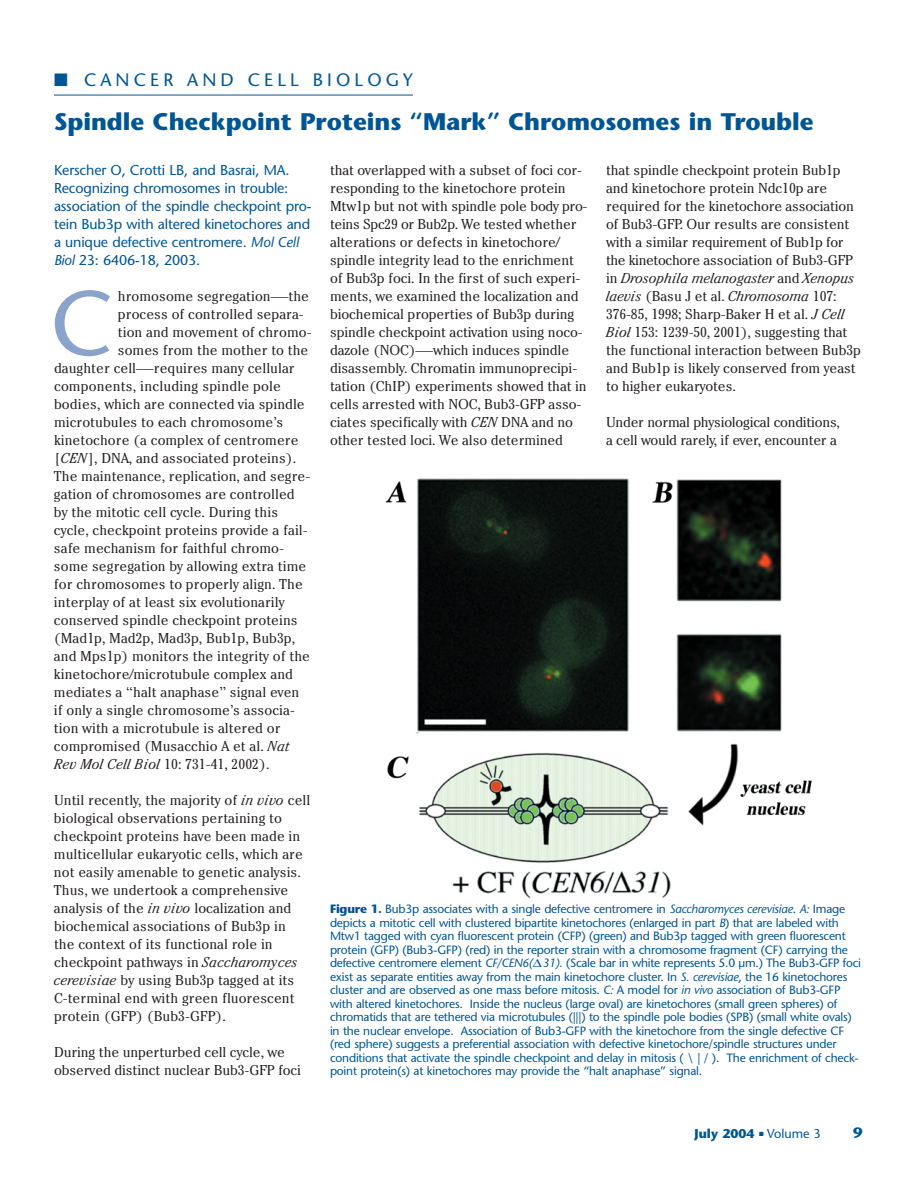
<style>
.page{position:relative;width:918px;height:1188px;background:#fff}
.page>*{position:absolute;margin:0;border:0;box-sizing:border-box;transform-origin:0 0}
.t1{font:91.35px "Stone Sans";color:#8aa3cb}
.t2{font:700 24px "Stone Sans";color:#005594}
.t3{font:18px "Stone Sans";letter-spacing:.23em;color:#005594}
.t4{font:700 15px "Stone Sans";color:#005594}
.t5{font:300 condensed 14.25px/18px "Cheltenham";color:#231f20;scale:1.24 1}
.t6{font:14.25px/18px "Stone Sans";letter-spacing:-.01em;color:#005594}
.t7{font:700 12.75px "Stone Sans";color:#005594}
.t8{font:12px/13.5px "Stone Sans";letter-spacing:-.015em;color:#005594}
.s1{font-style:italic}
.s2{font-weight:700}
.s3{font-weight:400}
</style>
<div class="page">
<hr style="left:54px;top:95px;width:359px;height:1px;background:#005594">
<img style="left:385px;top:478px;width:427px;height:421px">
<p class="t3" style="left:54px;top:72px;width:360px">■ CANCER AND CELL BIOLOGY</p>
<h2 class="t2" style="left:54px;top:113px;width:761px">Spindle Checkpoint Proteins “Mark” Chromosomes in Trouble</h2>
<p class="t6" style="left:54px;top:163px;width:259px">Kerscher O, Crotti LB, and Basrai, MA.<br>Recognizing chromosomes in trouble: association of the spindle checkpoint pro&shy;tein Bub3p with altered kinetochores and a unique defective centromere. <span class="s1">Mol Cell Biol</span> 23: 6406-18, 2003.</p>
<h1 class="t1" style="left:50px;top:288px;width:64px">C</h1>
<p class="t5" style="left:118px;top:289px;width:156px">hromosome segregation—the</p>
<p class="t5" style="left:330px;top:162px;width:209px">that overlapped with a subset of foci cor&shy;responding to the kinetochore protein Mtw1p but not with spindle pole body pro&shy;teins Spc29 or Bub2p. We tested whether alterations or defects in kinetochore/ spindle integrity lead to the enrichment of Bub3p foci. In the first of such experi&shy;ments, we examined the localization and biochemical properties of Bub3p during spindle checkpoint activation using noco&shy;dazole (NOC)—which induces spindle disassembly. Chromatin immunoprecipi&shy;tation (ChIP) experiments showed that in cells arrested with NOC, Bub3-GFP asso&shy;ciates specifically with <span class="s1">CEN</span> DNA and no other tested loci. We also determined</p>
<p class="t5" style="left:606px;top:162px;width:207px">that spindle checkpoint protein Bub1p and kinetochore protein Ndc10p are required for the kinetochore association of Bub3-GFP. Our results are consistent with a similar requirement of Bub1p for the kinetochore association of Bub3-GFP in <span class="s1">Drosophila melanogaster</span> and <span class="s1">Xenopus laevis</span> (Basu J et al. <span class="s1">Chromosoma</span> 107:<br>376-85, 1998; Sharp-Baker H et al. <span class="s1">J Cell Biol</span> 153: 1239-50, 2001), suggesting that the functional interaction between Bub3p and Bub1p is likely conserved from yeast to higher eukaryotes.</p>
<p class="t5" style="left:118px;top:307px;width:151px">process of controlled separa-</p>
<p class="t5" style="left:118px;top:325px;width:158px">tion and movement of chromo-</p>
<p class="t5" style="left:118px;top:343px;width:155px">somes from the mother to the</p>
<p class="t5" style="left:54px;top:361px;width:196px">daughter cell—requires many cellular</p>
<p class="t5" style="left:54px;top:379px;width:185px">components, including spindle pole</p>
<p class="t5" style="left:54px;top:397px;width:204px">bodies, which are connected via spindle</p>
<p class="t5" style="left:54px;top:415px;width:187px">microtubules to each chromosome’s</p>
<p class="t5" style="left:54px;top:433px;width:199px">kinetochore (a complex of centromere</p>
<p class="t5" style="left:54px;top:451px;width:197px">[<span class="s1">CEN</span>], DNA, and associated proteins).</p>
<p class="t5" style="left:54px;top:469px;width:208px">The maintenance, replication, and segre-</p>
<p class="t5" style="left:54px;top:487px;width:196px">gation of chromosomes are controlled</p>
<p class="t5" style="left:54px;top:505px;width:182px">by the mitotic cell cycle. During this</p>
<p class="t5" style="left:54px;top:523px;width:206px">cycle, checkpoint proteins provide a fail-</p>
<p class="t5" style="left:54px;top:541px;width:187px">safe mechanism for faithful chromo-</p>
<p class="t5" style="left:54px;top:559px;width:205px">some segregation by allowing extra time</p>
<p class="t5" style="left:54px;top:577px;width:202px">for chromosomes to properly align. The</p>
<p class="t5" style="left:54px;top:595px;width:188px">interplay of at least six evolutionarily</p>
<p class="t5" style="left:54px;top:613px;width:198px">conserved spindle checkpoint proteins</p>
<p class="t5" style="left:54px;top:631px;width:196px">(Mad1p, Mad2p, Mad3p, Bub1p, Bub3p,</p>
<p class="t5" style="left:54px;top:649px;width:208px">and Mps1p) monitors the integrity of the</p>
<p class="t5" style="left:54px;top:667px;width:194px">kinetochore/microtubule complex and</p>
<p class="t5" style="left:54px;top:685px;width:199px">mediates a “halt anaphase” signal even</p>
<p class="t5" style="left:54px;top:703px;width:196px">if only a single chromosome’s associa-</p>
<p class="t5" style="left:54px;top:721px;width:184px">tion with a microtubule is altered or</p>
<p class="t5" style="left:54px;top:739px;width:192px">compromised (Musacchio A et al. <span class="s1">Nat</span></p>
<p class="t5" style="left:54px;top:757px;width:175px"><span class="s1">Rev Mol Cell Biol</span> 10: 731-41, 2002).</p>
<p class="t5" style="left:54px;top:792px;width:208px">Until recently, the majority of <span class="s1">in vivo</span> cell biological observations pertaining to checkpoint proteins have been made in multicellular eukaryotic cells, which are not easily amenable to genetic analysis.<br>Thus, we undertook a comprehensive analysis of the <span class="s1">in vivo</span> localization and biochemical associations of Bub3p in<br>the context of its functional role in checkpoint pathways in <span class="s1">Saccharomyces cerevisiae</span> by using Bub3p tagged at its C-terminal end with green fluorescent protein (GFP) (Bub3-GFP).</p>
<p class="t5" style="left:54px;top:1044px;width:201px">During the unperturbed cell cycle, we observed distinct nuclear Bub3-GFP foci</p>
<p class="t5" style="left:606px;top:414px;width:190px">Under normal physiological conditions, a cell would rarely, if ever, encounter a</p>
<p class="t8" style="left:330px;top:904px;width:533px"><span class="s2">Figure 1.</span> Bub3p associates with a single defective centromere in <span class="s1">Saccharomyces cerevisiae</span>. <span class="s1">A:</span> Image depicts a mitotic cell with clustered bipartite kinetochores (enlarged in part <span class="s1">B</span>) that are labeled with Mtw1 tagged with cyan fluorescent protein (CFP) (green) and Bub3p tagged with green fluorescent protein (GFP) (Bub3-GFP) (red) in the reporter strain with a chromosome fragment (CF) carrying the defective centromere element <span class="s1">CF/CEN6(</span>∆<span class="s1">31).</span> (Scale bar in white represents 5.0 µm.) The Bub3-GFP foci exist as separate entities away from the main kinetochore cluster. In <span class="s1">S. cerevisiae</span>, the 16 kinetochores cluster and are observed as one mass before mitosis. <span class="s1">C:</span> A model for <span class="s1">in vivo</span> association of Bub3-GFP with altered kinetochores. Inside the nucleus (large oval) are kinetochores (small green spheres) of chromatids that are tethered via microtubules (|||) to the spindle pole bodies (SPB) (small white ovals) in the nuclear envelope. Association of Bub3-GFP with the kinetochore from the single defective CF (red sphere) suggests a preferential association with defective kinetochore/spindle structures under conditions that activate the spindle checkpoint and delay in mitosis ( \ | / ). The enrichment of check&shy;point protein(s) at kinetochores may provide the “halt anaphase” signal.</p>
<p class="t7" style="left:695px;top:1129px;width:128px">July 2004 ■ <span class="s3">Volume 3</span></p>
<p class="t4" style="left:853px;top:1127px;width:11px">9</p>
</div>
